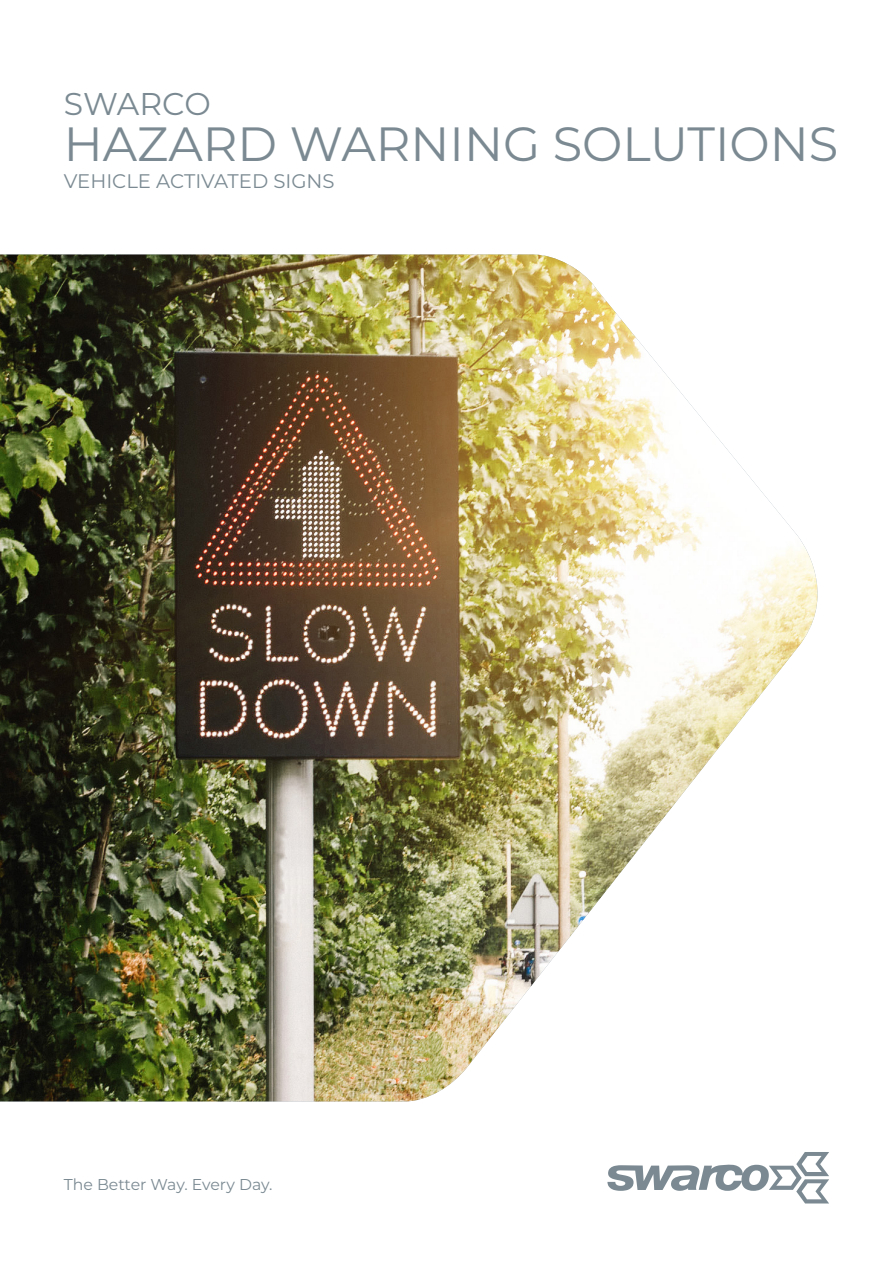
<style>
.page{position:relative;width:893px;height:1263px;background:#fff}
.page>*{position:absolute;margin:0;border:0;box-sizing:border-box;transform-origin:0 0}
.t1{font:48px "Montserrat";color:#7b8a92}
.t2{font:31.5px "Montserrat";color:#7b8a92}
.t3{font:19.65px "Montserrat";color:#7b8a92}
.t4{font:15.75px "Montserrat";color:#7b8a92}
</style>
<div class="page">
<svg style="left:607px;top:1152px;width:222px;height:51px"></svg>
<img style="left:0;top:255px;width:818px;height:846px">
<p class="t2" style="left:64px;top:83px;width:148px">SWARCO</p>
<p class="t1" style="left:64px;top:110px;width:776px">HAZARD WARNING SOLUTIONS</p>
<p class="t3" style="left:64px;top:167px;width:272px">VEHICLE ACTIVATED SIGNS</p>
<p class="t4" style="left:64px;top:1173px;width:210px">The Better Way. Every Day.</p>
</div>
